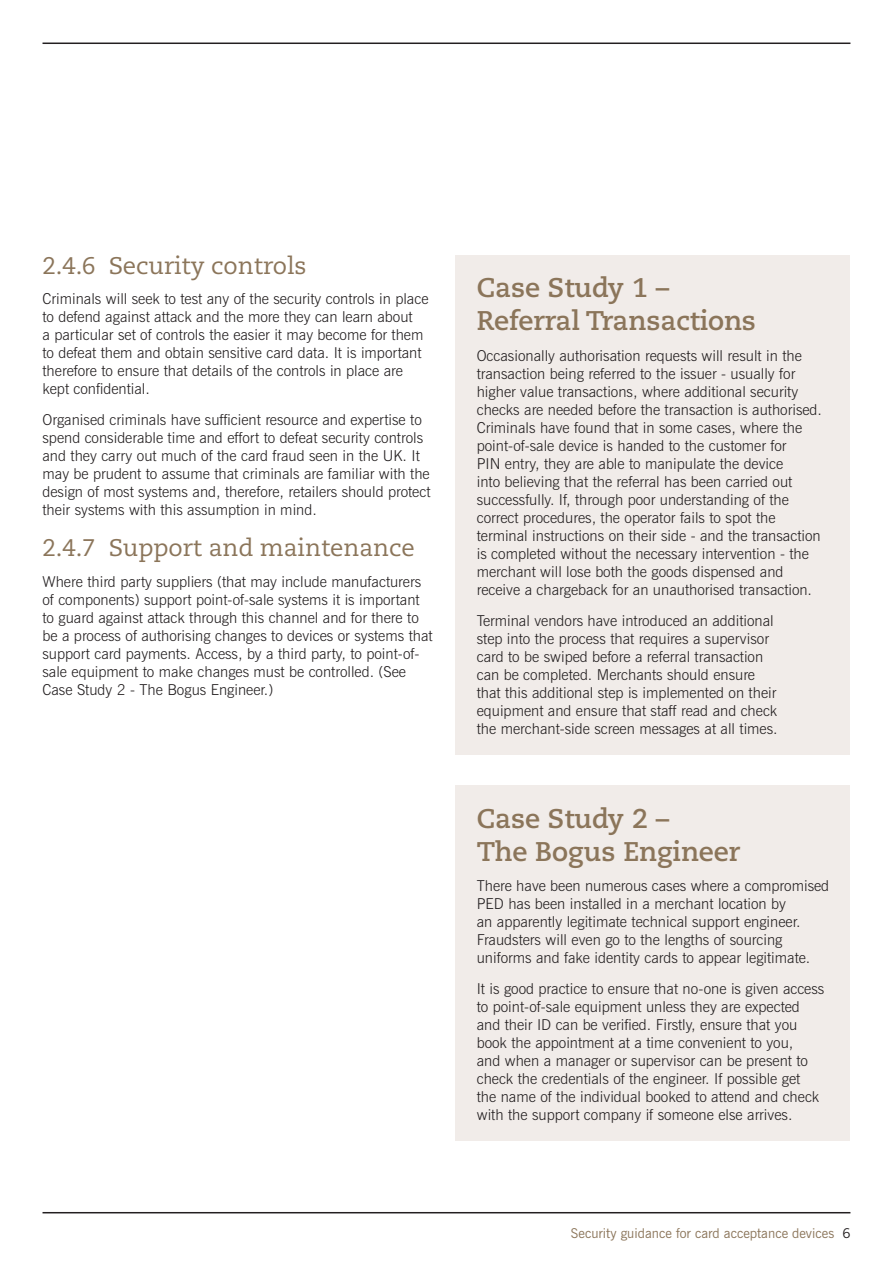
<style>
.page{position:relative;width:893px;height:1263px;background:#fff}
.page>*{position:absolute;margin:0;border:0;box-sizing:border-box;transform-origin:0 0}
.t1{font:700 27px/33px "Caecilia LT Std";letter-spacing:-.005em;color:#8b755a}
.t2{font:24px "Caecilia LT Std";letter-spacing:-.005em;color:#8b755a}
.t3{font:300 15px/18px "News Gothic BT";color:#231f20}
.t4{font:13.5px "News Gothic BT";color:#8b755a}
.s1{color:#231f20}
</style>
<div class="page">
<hr style="left:43px;top:1212px;width:807px;height:1px;background:#231f20">
<hr style="left:43px;top:43px;width:807px;height:1px;background:#231f20">
<div style="left:455px;top:255px;width:395px;height:500px;background:#f1ece9"></div>
<div style="left:455px;top:785px;width:395px;height:356px;background:#f1ece9"></div>
<h2 class="t2" style="left:43px;top:255px;width:265px">2.4.6 Security controls</h2>
<p class="t3" style="left:43px;top:291px;width:387px">Criminals will seek to test any of the security controls in place to defend against attack and the more they can learn about<br>a particular set of controls the easier it may become for them to defeat them and obtain sensitive card data. It is important therefore to ensure that details of the controls in place are kept confidential.</p>
<p class="t3" style="left:43px;top:412px;width:389px">Organised criminals have sufficient resource and expertise to spend considerable time and effort to defeat security controls and they carry out much of the card fraud seen in the UK. It may be prudent to assume that criminals are familiar with the design of most systems and, therefore, retailers should protect their systems with this assumption in mind.</p>
<h2 class="t2" style="left:43px;top:538px;width:374px">2.4.7 Support and maintenance</h2>
<p class="t3" style="left:43px;top:574px;width:392px">Where third party suppliers (that may include manufacturers of components) support point-of-sale systems it is important to guard against attack through this channel and for there to be a process of authorising changes to devices or systems that support card payments. Access, by a third party, to point-of&shy;sale equipment to make changes must be controlled. (See Case Study 2 - The Bogus Engineer.)</p>
<h1 class="t1" style="left:477px;top:273px;width:281px">Case Study 1 –<br>Referral Transactions</h1>
<p class="t3" style="left:477px;top:348px;width:347px">Occasionally authorisation requests will result in the transaction being referred to the issuer - usually for higher value transactions, where additional security checks are needed before the transaction is authorised.<br>Criminals have found that in some cases, where the point-of-sale device is handed to the customer for<br>PIN entry, they are able to manipulate the device<br>into believing that the referral has been carried out successfully. If, through poor understanding of the correct procedures, the operator fails to spot the terminal instructions on their side - and the transaction is completed without the necessary intervention - the merchant will lose both the goods dispensed and receive a chargeback for an unauthorised transaction.</p>
<p class="t3" style="left:477px;top:613px;width:302px">Terminal vendors have introduced an additional step into the process that requires a supervisor card to be swiped before a referral transaction can be completed. Merchants should ensure that this additional step is implemented on their equipment and ensure that staff read and check the merchant-side screen messages at all times.</p>
<h1 class="t1" style="left:477px;top:804px;width:265px">Case Study 2 –<br>The Bogus Engineer</h1>
<p class="t3" style="left:477px;top:878px;width:354px">There have been numerous cases where a compromised PED has been installed in a merchant location by<br>an apparently legitimate technical support engineer.<br>Fraudsters will even go to the lengths of sourcing uniforms and fake identity cards to appear legitimate.</p>
<p class="t3" style="left:477px;top:981px;width:349px">It is good practice to ensure that no-one is given access to point-of-sale equipment unless they are expected and their ID can be verified. Firstly, ensure that you book the appointment at a time convenient to you,<br>and when a manager or supervisor can be present to check the credentials of the engineer. If possible get<br>the name of the individual booked to attend and check with the support company if someone else arrives.</p>
<p class="t4" style="left:571px;top:1228px;width:281px">Security guidance for card acceptance devices <span class="s1">6</span></p>
</div>
